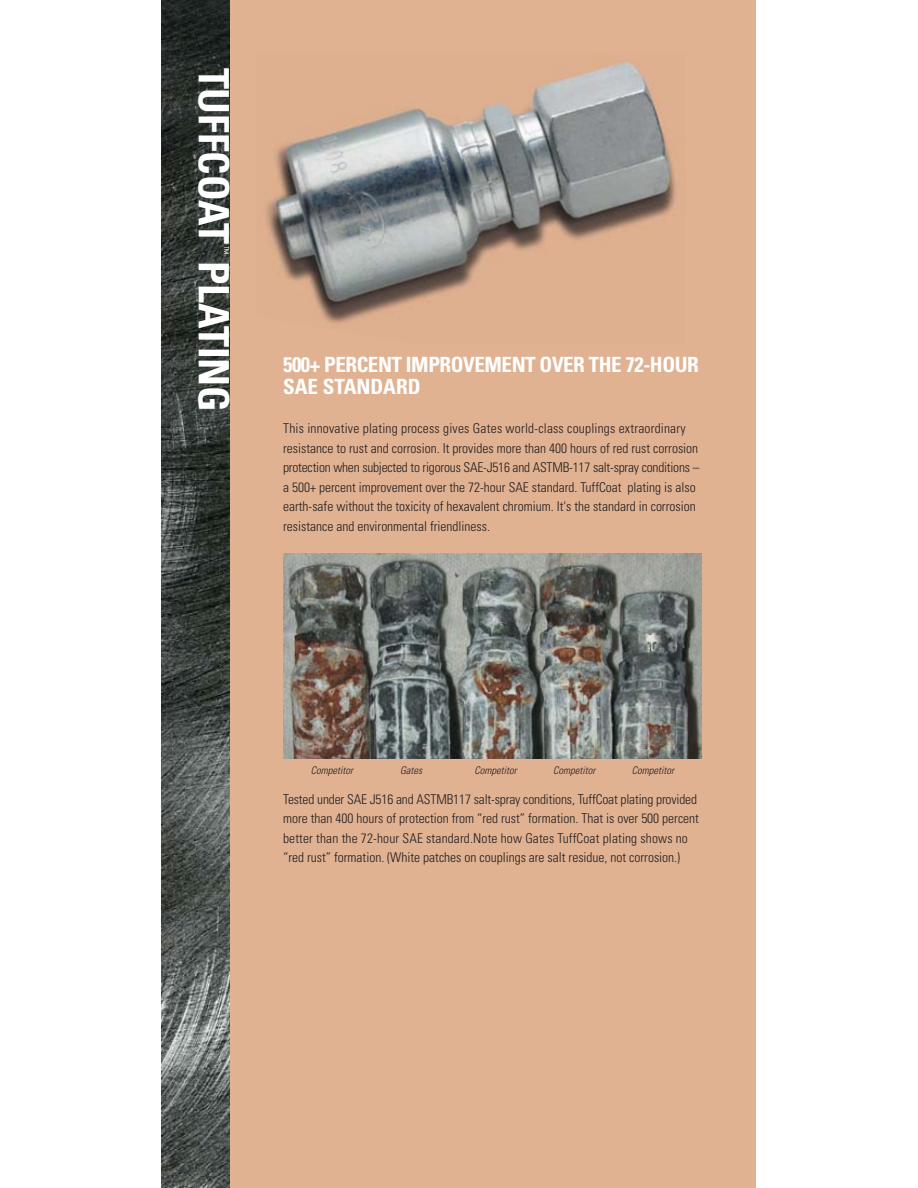
<style>
.page{position:relative;width:918px;height:1188px;background:#fff}
.page>*{position:absolute;margin:0;border:0;box-sizing:border-box;transform-origin:0 0}
.t1{font:700 condensed 42px "Univers";color:#fff}
.t2{font:700 condensed 21px/22.5px "Univers";letter-spacing:-.02em;color:#fff}
.t3{font:300 condensed 13.5px/19.5px "Univers";color:#231f20}
.t4{font:300 condensed 10.8px "Univers";color:#fff}
.t5{font:italic 300 condensed 10.5px "Univers";color:#231f20}
</style>
<div class="page">
<div style="left:214px;top:0;width:541px;height:1188px;background:#e0b292"></div>
<img style="left:162px;top:0;width:67px;height:1188px">
<img style="left:265px;top:61px;width:412px;height:263px">
<img style="left:283px;top:554px;width:418px;height:204px">
<h1 class="t1" style="left:229px;top:68px;width:346px;rotate:90deg">TUFFCOAT PLATING</h1>
<p class="t4" style="left:229px;top:246px;width:9px;rotate:90deg">™</p>
<h2 class="t2" style="left:283px;top:355px;width:417px">500+ PERCENT IMPROVEMENT OVER THE 72-HOUR<br>SAE STANDARD</h2>
<p class="t3" style="left:283px;top:420px;width:418px">This innovative plating process gives Gates world-class couplings extraordinary resistance to rust and corrosion. It provides more than 400 hours of red rust corrosion protection when subjected to rigorous SAE-J516 and ASTMB-117 salt-spray conditions – a 500+ percent improvement over the 72-hour SAE standard. TuffCoat plating is also earth-safe without the toxicity of hexavalent chromium. It's the standard in corrosion resistance and environmental friendliness.</p>
<p class="t5" style="left:311px;top:767px;width:46px">Competitor</p>
<p class="t5" style="left:400px;top:767px;width:26px">Gates</p>
<p class="t5" style="left:474px;top:767px;width:46px">Competitor</p>
<p class="t5" style="left:553px;top:767px;width:46px">Competitor</p>
<p class="t5" style="left:632px;top:767px;width:46px">Competitor</p>
<p class="t3" style="left:283px;top:790px;width:417px">Tested under SAE J516 and ASTMB117 salt-spray conditions, TuffCoat plating provided more than 400 hours of protection from “red rust” formation. That is over 500 percent better than the 72-hour SAE standard.Note how Gates TuffCoat plating shows no “red rust” formation. (White patches on couplings are salt residue, not corrosion.)</p>
</div>
